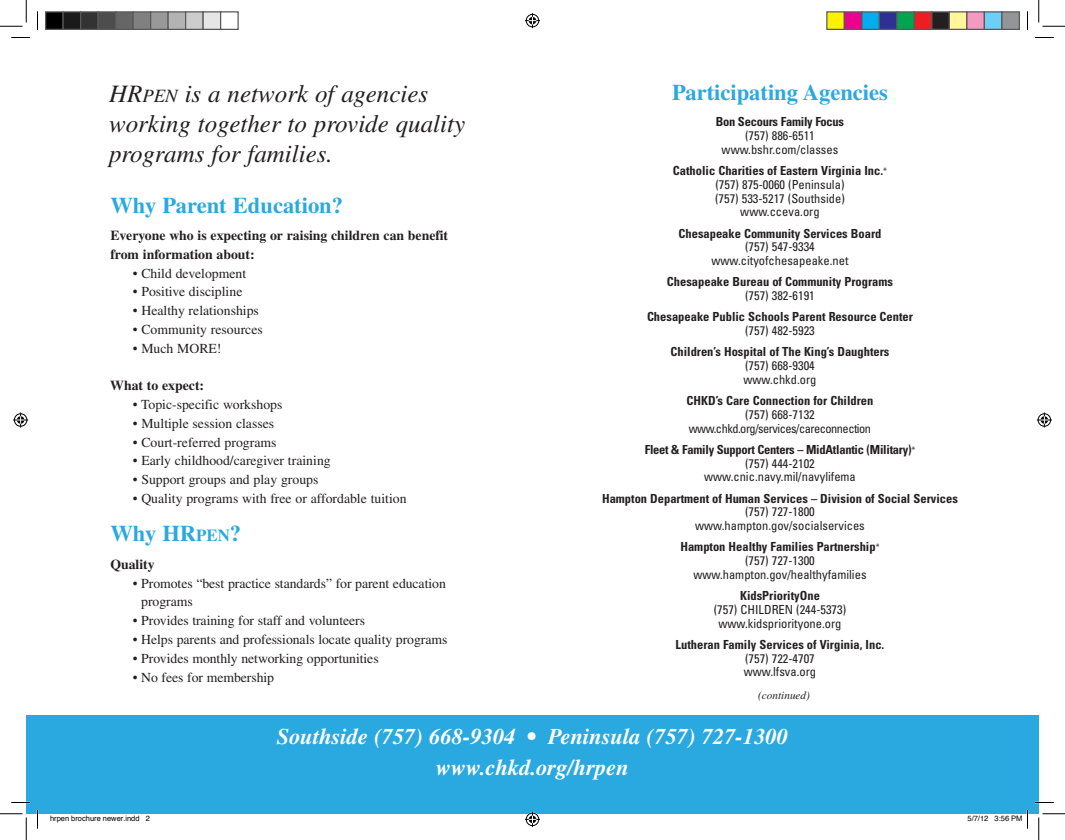
<style>
.page{position:relative;width:1065px;height:840px;background:#fff}
.page>*{position:absolute;margin:0;border:0;box-sizing:border-box;transform-origin:0 0}
.t1{font:italic 25px/30px "Times";color:#231f20}
.t2{font:italic 700 22.5px/31.2px "Times";color:#fff;text-align:center}
.t3{font:700 22.5px "Times";color:#2aa9e0}
.t4{font:13.75px/18.8px "Times";color:#231f20}
.t5{font:700 13.75px/18.8px "Times";color:#231f20}
.t6{font:condensed 12.5px/13.8px "Univers";color:#231f20;text-align:center}
.t7{font:700 condensed 12.5px "Univers";color:#231f20}
.t8{font:700 condensed 12.5px/13.8px "Univers";letter-spacing:-.02em;color:#231f20;text-align:center}
.t9{font:condensed 12.5px/13.8px "Univers";letter-spacing:-.04em;color:#231f20;text-align:center}
.t10{font:italic 11.25px "Times";color:#231f20}
.t11{font:7.5px "Helvetica";color:#000}
.s1{font-size:18.75px}
.s2{font-weight:700}
.s3{font-size:8.75px}
.s4{font-weight:400;font-size:8.75px}
.s5{font-weight:400}
.s6{font-size:16.88px}
</style>
<div class="page">
<div style="left:26px;top:715px;width:1013px;height:99px;background:#2aa9e0"></div>
<svg style="left:11px;top:37px;width:19px;height:1px"></svg>
<svg style="left:1035px;top:37px;width:19px;height:1px"></svg>
<svg style="left:11px;top:802px;width:19px;height:1px"></svg>
<svg style="left:1035px;top:802px;width:19px;height:1px"></svg>
<svg style="left:37px;top:11px;width:1px;height:19px"></svg>
<svg style="left:37px;top:810px;width:1px;height:19px"></svg>
<svg style="left:1027px;top:11px;width:1px;height:19px"></svg>
<svg style="left:0;top:0;width:27px;height:27px"></svg>
<svg style="left:0;top:814px;width:27px;height:26px"></svg>
<svg style="left:1039px;top:0;width:26px;height:27px"></svg>
<svg style="left:1039px;top:814px;width:26px;height:26px"></svg>
<svg style="left:525px;top:13px;width:15px;height:15px"></svg>
<svg style="left:525px;top:812px;width:15px;height:15px"></svg>
<svg style="left:13px;top:412px;width:15px;height:16px"></svg>
<svg style="left:1037px;top:412px;width:15px;height:16px"></svg>
<div style="left:46px;top:12px;width:17px;height:17px;background:#000"></div>
<div style="left:45px;top:11px;width:19px;height:19px;border:1px solid #595959"></div>
<div style="left:63px;top:12px;width:18px;height:17px;background:#1a1a1a"></div>
<div style="left:62px;top:11px;width:19px;height:19px;border:1px solid #595959"></div>
<div style="left:81px;top:12px;width:17px;height:17px;background:#333"></div>
<div style="left:80px;top:11px;width:19px;height:19px;border:1px solid #595959"></div>
<div style="left:98px;top:12px;width:18px;height:17px;background:#4d4d4d"></div>
<div style="left:98px;top:11px;width:18px;height:19px;border:1px solid #595959"></div>
<div style="left:116px;top:12px;width:17px;height:17px;background:#666"></div>
<div style="left:115px;top:11px;width:19px;height:19px;border:1px solid #595959"></div>
<div style="left:133px;top:12px;width:18px;height:17px;background:#808080"></div>
<div style="left:132px;top:11px;width:19px;height:19px;border:1px solid #595959"></div>
<div style="left:151px;top:12px;width:17px;height:17px;background:#999"></div>
<div style="left:150px;top:11px;width:19px;height:19px;border:1px solid #595959"></div>
<div style="left:168px;top:12px;width:18px;height:17px;background:#b3b3b3"></div>
<div style="left:168px;top:11px;width:18px;height:19px;border:1px solid #595959"></div>
<div style="left:186px;top:12px;width:17px;height:17px;background:#ccc"></div>
<div style="left:185px;top:11px;width:19px;height:19px;border:1px solid #595959"></div>
<div style="left:203px;top:12px;width:18px;height:17px;background:#e6e6e6"></div>
<div style="left:202px;top:11px;width:19px;height:19px;border:1px solid #595959"></div>
<div style="left:220px;top:11px;width:19px;height:19px;border:1px solid #595959"></div>
<div style="left:827px;top:12px;width:17px;height:17px;background:#fff101"></div>
<div style="left:826px;top:11px;width:19px;height:19px;border:1px solid #595959"></div>
<div style="left:844px;top:12px;width:18px;height:17px;background:#ed028c"></div>
<div style="left:844px;top:11px;width:18px;height:19px;border:1px solid #595959"></div>
<div style="left:862px;top:12px;width:17px;height:17px;background:#00aeef"></div>
<div style="left:861px;top:11px;width:19px;height:19px;border:1px solid #595959"></div>
<div style="left:879px;top:12px;width:18px;height:17px;background:#2e3092"></div>
<div style="left:879px;top:11px;width:19px;height:19px;border:1px solid #595959"></div>
<div style="left:897px;top:12px;width:17px;height:17px;background:#00a54f"></div>
<div style="left:896px;top:11px;width:19px;height:19px;border:1px solid #595959"></div>
<div style="left:914px;top:12px;width:18px;height:17px;background:#ee1d23"></div>
<div style="left:914px;top:11px;width:18px;height:19px;border:1px solid #595959"></div>
<div style="left:932px;top:12px;width:17px;height:17px;background:#231f20"></div>
<div style="left:931px;top:11px;width:19px;height:19px;border:1px solid #595959"></div>
<div style="left:949px;top:12px;width:18px;height:17px;background:#fff79a"></div>
<div style="left:949px;top:11px;width:19px;height:19px;border:1px solid #595959"></div>
<div style="left:967px;top:12px;width:17px;height:17px;background:#f499c2"></div>
<div style="left:966px;top:11px;width:19px;height:19px;border:1px solid #595959"></div>
<div style="left:984px;top:12px;width:18px;height:17px;background:#6bcff6"></div>
<div style="left:984px;top:11px;width:18px;height:19px;border:1px solid #595959"></div>
<div style="left:1002px;top:12px;width:17px;height:17px;background:#939598"></div>
<div style="left:1001px;top:11px;width:19px;height:19px;border:1px solid #595959"></div>
<svg style="left:1026px;top:810px;width:2px;height:19px"></svg>
<h1 class="t1" style="left:109px;top:79px;width:358px">HR<span class="s1">pen</span> is a network of agencies working together to provide quality programs for families.</h1>
<h2 class="t3" style="left:672px;top:79px;width:217px">Participating Agencies</h2>
<p class="t8" style="left:716px;top:115px;width:130px">Bon Secours Family Focus</p>
<p class="t6" style="left:722px;top:129px;width:118px">(757) 886-6511 www.bshr.com/classes</p>
<p class="t6" style="left:673px;top:164px;width:216px"><span class="s2">Catholic Charities of Eastern Virginia Inc.</span><span class="s3">* </span>(757) 875-0060 (Peninsula)<br>(757) 533-5217 (Southside)<br>www.cceva.org</p>
<p class="t7" style="left:679px;top:225px;width:204px">Chesapeake Community Services Board</p>
<p class="t6" style="left:711px;top:240px;width:139px">(757) 547-9334 www.cityofchesapeake.net</p>
<p class="t7" style="left:667px;top:274px;width:228px">Chesapeake Bureau of Community Programs</p>
<p class="t6" style="left:745px;top:289px;width:71px">(757) 382-6191</p>
<p class="t7" style="left:647px;top:309px;width:267px">Chesapeake Public Schools Parent Resource Center</p>
<p class="t6" style="left:745px;top:324px;width:71px">(757) 482-5923</p>
<p class="t7" style="left:671px;top:344px;width:220px">Children’s Hospital of The King’s Daughters</p>
<p class="t6" style="left:743px;top:359px;width:75px;text-align:left">(757) 668-9304 www.chkd.org</p>
<p class="t7" style="left:686px;top:393px;width:188px">CHKD’s Care Connection for Children</p>
<p class="t9" style="left:689px;top:407px;width:184px">(757) 668-7132 www.chkd.org/services/careconnection</p>
<p class="t8" style="left:645px;top:442px;width:272px">Fleet &amp; Family Support Centers – MidAtlantic (Military)<span class="s4">* </span><span class="s5">(757) 444-2102<br>www.cnic.navy.mil/navylifema</span></p>
<p class="t7" style="left:602px;top:490px;width:357px">Hampton Department of Human Services – Division of Social Services</p>
<p class="t6" style="left:695px;top:505px;width:171px">(757) 727-1800 www.hampton.gov/socialservices</p>
<p class="t6" style="left:680px;top:540px;width:201px"><span class="s2">Hampton Healthy Families Partnership</span><span class="s3">* </span>(757) 727-1300 www.hampton.gov/healthyfamilies</p>
<p class="t7" style="left:740px;top:588px;width:81px">KidsPriorityOne</p>
<p class="t6" style="left:714px;top:602px;width:134px">(757) CHILDREN (244-5373) www.kidspriorityone.org</p>
<p class="t7" style="left:676px;top:637px;width:210px">Lutheran Family Services of Virginia, Inc.</p>
<p class="t6" style="left:744px;top:651px;width:74px;text-align:left">(757) 722-4707 www.lfsva.org</p>
<p class="t10" style="left:758px;top:689px;width:53px">(continued)</p>
<h2 class="t3" style="left:110px;top:192px;width:234px">Why Parent Education?</h2>
<p class="t5" style="left:110px;top:226px;width:339px">Everyone who is expecting or raising children can benefit from information about:</p>
<p class="t4" style="left:133px;top:264px;width:115px">• Child development</p>
<p class="t4" style="left:133px;top:282px;width:111px">• Positive discipline</p>
<p class="t4" style="left:133px;top:301px;width:128px">• Healthy relationships</p>
<p class="t4" style="left:133px;top:320px;width:132px">• Community resources</p>
<p class="t4" style="left:133px;top:339px;width:90px">• Much MORE!</p>
<p class="t5" style="left:110px;top:376px;width:95px">What to expect:</p>
<p class="t4" style="left:133px;top:395px;width:151px">• Topic-specific workshops</p>
<p class="t4" style="left:133px;top:414px;width:143px">• Multiple session classes</p>
<p class="t4" style="left:133px;top:432px;width:145px">• Court-referred programs</p>
<p class="t4" style="left:133px;top:451px;width:199px">• Early childhood/caregiver training</p>
<p class="t4" style="left:133px;top:470px;width:187px">• Support groups and play groups</p>
<p class="t4" style="left:133px;top:489px;width:275px">• Quality programs with free or affordable tuition</p>
<h2 class="t3" style="left:110px;top:520px;width:132px">Why HR<span class="s6">pen</span>?</h2>
<p class="t5" style="left:110px;top:555px;width:46px">Quality</p>
<p class="t4" style="left:141px;top:574px;width:306px;text-indent:-8px">• Promotes “best practice standards” for parent education programs</p>
<p class="t4" style="left:133px;top:611px;width:234px">• Provides training for staff and volunteers</p>
<p class="t4" style="left:133px;top:630px;width:316px">• Helps parents and professionals locate quality programs</p>
<p class="t4" style="left:133px;top:649px;width:247px">• Provides monthly networking opportunities</p>
<p class="t4" style="left:133px;top:667px;width:143px">• No fees for membership</p>
<h2 class="t2" style="left:277px;top:720px;width:513px">Southside (757) 668-9304 • Peninsula (757) 727-1300 www.chkd.org/hrpen</h2>
<p class="t11" style="left:50px;top:814px;width:102px">hrpen brochure newer.indd 2</p>
<p class="t11" style="left:968px;top:814px;width:57px">5/7/12 3:56 PM</p>
</div>
